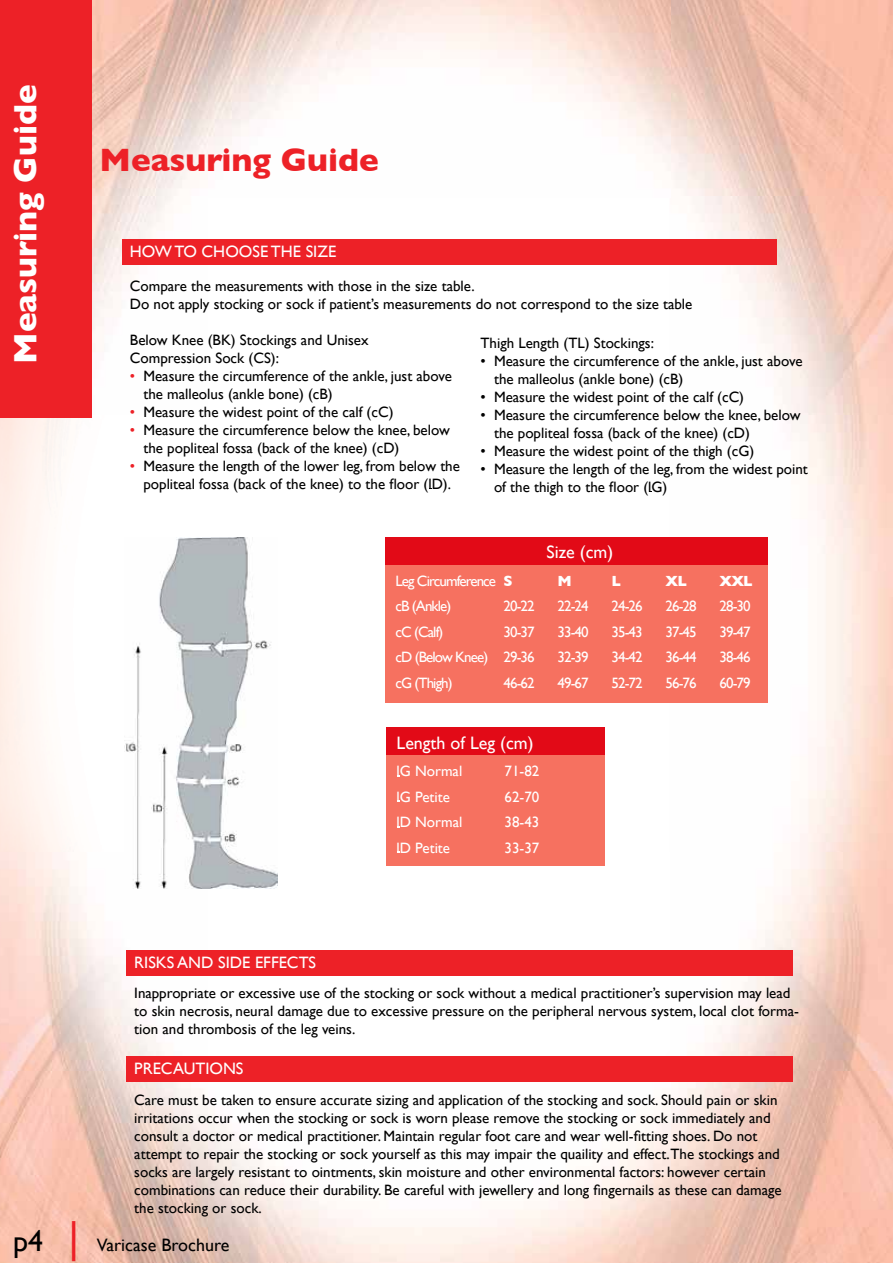
<style>
.page{position:relative;width:893px;height:1263px;background:#fff}
.page>*{position:absolute;margin:0;border:0;box-sizing:border-box;transform-origin:0 0}
.t1{font:43.5px "Gill Sans";color:#ed2127}
.t2{font:700 33px "Gill Sans";color:#fff}
.t3{font:700 33px "Gill Sans";color:#ed2127}
.t4{font:30px "Gill Sans";color:#000}
.t5{font:18px "Gill Sans";color:#fff}
.t6{font:18px "Gill Sans";color:#000}
.t7{font:16.5px "Gill Sans";color:#fff}
.t8{font:15px/18px "Gill Sans";color:#000}
.t9{font:15px "Gill Sans";letter-spacing:-.06em;color:#fff}
.t10{font:15px "Gill Sans";color:#fff}
.t11{font:700 15px "Gill Sans";color:#fff}
.s1{color:#ed2127}
.s2{font-weight:700}
</style>
<div class="page">
<img style="left:670px;top:0;width:223px;height:1263px">
<img style="left:91px;top:0;width:579px;height:197px">
<img style="left:439px;top:975px;width:231px;height:288px">
<img style="left:208px;top:873px;width:231px;height:390px">
<img style="left:0;top:197px;width:208px;height:1066px">
<div style="left:0;top:0;width:91px;height:417px;background:#ed2127"></div>
<img style="left:124px;top:537px;width:153px;height:351px">
<div style="left:126px;top:950px;width:667px;height:25px;background:#ed2127"></div>
<div style="left:126px;top:1056px;width:667px;height:25px;background:#ed2127"></div>
<div style="left:122px;top:240px;width:655px;height:25px;background:#ed2127"></div>
<div style="left:385px;top:564px;width:382px;height:139px;background:#f67160"></div>
<div style="left:385px;top:537px;width:382px;height:28px;background:#e20a17"></div>
<div style="left:386px;top:754px;width:219px;height:112px;background:#f67160"></div>
<div style="left:386px;top:727px;width:219px;height:28px;background:#e20a17"></div>
<h2 class="t2" style="left:6px;top:364px;width:281px;rotate:-90deg">Measuring Guide</h2>
<h2 class="t3" style="left:99px;top:141px;width:281px">Measuring Guide</h2>
<p class="t7" style="left:130px;top:242px;width:208px">HOW TO CHOOSE THE SIZE</p>
<p class="t8" style="left:130px;top:277px;width:564px">Compare the measurements with those in the size table.<br>Do not apply stocking or sock if patient’s measurements do not correspond to the size table</p>
<p class="t8" style="left:130px;top:331px;width:240px">Below Knee (BK) Stockings and Unisex<br>Compression Sock (CS):</p>
<p class="t8" style="left:143px;top:367px;width:310px;text-indent:-14px"><span class="s1">•</span> Measure the circumference of the ankle, just above the malleolus (ankle bone) (cB)</p>
<p class="t8" style="left:130px;top:403px;width:265px"><span class="s1">•</span> Measure the widest point of the calf (cC)</p>
<p class="t8" style="left:143px;top:421px;width:308px;text-indent:-14px"><span class="s1">•</span> Measure the circumference below the knee, below the popliteal fossa (back of the knee) (cD)</p>
<p class="t8" style="left:130px;top:457px;width:332px;text-align:center"><span class="s1">•</span> Measure the length of the lower leg, from below the popliteal fossa (back of the knee) to the floor (lD).</p>
<p class="t8" style="left:480px;top:334px;width:175px">Thigh Length (TL) Stockings:</p>
<p class="t8" style="left:494px;top:352px;width:310px;text-indent:-14px">• Measure the circumference of the ankle, just above the malleolus (ankle bone) (cB)</p>
<p class="t8" style="left:480px;top:388px;width:265px">• Measure the widest point of the calf (cC)</p>
<p class="t8" style="left:494px;top:406px;width:308px;text-indent:-14px">• Measure the circumference below the knee, below the popliteal fossa (back of the knee) (cD)</p>
<p class="t8" style="left:480px;top:442px;width:275px">• Measure the widest point of the thigh (cG)</p>
<p class="t8" style="left:494px;top:460px;width:315px;text-indent:-14px">• Measure the length of the leg, from the widest point of the thigh to the floor (lG)</p>
<p class="t5" style="left:547px;top:541px;width:68px">Size (cm)</p>
<p class="t9" style="left:395px;top:572px;width:119px">Leg Circumference <span class="s2">S</span></p>
<p class="t11" style="left:557px;top:572px;width:16px">M</p>
<p class="t11" style="left:611px;top:572px;width:11px">L</p>
<p class="t11" style="left:665px;top:572px;width:23px">XL</p>
<p class="t11" style="left:719px;top:572px;width:35px">XXL</p>
<p class="t9" style="left:395px;top:597px;width:57px">cB (Ankle)</p>
<p class="t9" style="left:503px;top:597px;width:33px">20-22</p>
<p class="t9" style="left:557px;top:597px;width:33px">22-24</p>
<p class="t9" style="left:611px;top:597px;width:33px">24-26</p>
<p class="t9" style="left:665px;top:597px;width:33px">26-28</p>
<p class="t9" style="left:719px;top:597px;width:33px">28-30</p>
<p class="t9" style="left:395px;top:623px;width:49px">cC (Calf)</p>
<p class="t9" style="left:503px;top:623px;width:33px">30-37</p>
<p class="t9" style="left:557px;top:623px;width:33px">33-40</p>
<p class="t9" style="left:611px;top:623px;width:33px">35-43</p>
<p class="t9" style="left:665px;top:623px;width:33px">37-45</p>
<p class="t9" style="left:719px;top:623px;width:33px">39-47</p>
<p class="t9" style="left:395px;top:648px;width:141px">cD (Below Knee) 29-36</p>
<p class="t9" style="left:557px;top:648px;width:33px">32-39</p>
<p class="t9" style="left:611px;top:648px;width:33px">34-42</p>
<p class="t9" style="left:665px;top:648px;width:33px">36-44</p>
<p class="t9" style="left:719px;top:648px;width:33px">38-46</p>
<p class="t9" style="left:395px;top:674px;width:59px">cG (Thigh)</p>
<p class="t9" style="left:503px;top:674px;width:33px">46-62</p>
<p class="t9" style="left:557px;top:674px;width:33px">49-67</p>
<p class="t9" style="left:611px;top:674px;width:33px">52-72</p>
<p class="t9" style="left:665px;top:674px;width:33px">56-76</p>
<p class="t9" style="left:719px;top:674px;width:33px">60-79</p>
<p class="t5" style="left:396px;top:732px;width:139px">Length of Leg (cm)</p>
<p class="t10" style="left:396px;top:762px;width:67px">lG Normal</p>
<p class="t9" style="left:504px;top:762px;width:36px">71-82</p>
<p class="t10" style="left:396px;top:788px;width:55px">lG Petite</p>
<p class="t9" style="left:504px;top:788px;width:36px">62-70</p>
<p class="t10" style="left:396px;top:813px;width:67px">lD Normal</p>
<p class="t9" style="left:504px;top:813px;width:36px">38-43</p>
<p class="t10" style="left:396px;top:839px;width:55px">lD Petite</p>
<p class="t9" style="left:504px;top:839px;width:36px">33-37</p>
<h3 class="t4" style="left:13px;top:1223px;width:31px">p4</h3>
<h1 class="t1" style="left:68px;top:1210px;width:13px">|</h1>
<p class="t7" style="left:134px;top:952px;width:183px">RISKS AND SIDE EFFECTS</p>
<p class="t8" style="left:134px;top:984px;width:666px">Inappropriate or excessive use of the stocking or sock without a medical practitioner’s supervision may lead to skin necrosis, neural damage due to excessive pressure on the peripheral nervous system, local clot forma&shy;tion and thrombosis of the leg veins.</p>
<p class="t7" style="left:134px;top:1058px;width:111px">PRECAUTIONS</p>
<p class="t8" style="left:134px;top:1090px;width:649px">Care must be taken to ensure accurate sizing and application of the stocking and sock. Should pain or skin irritations occur when the stocking or sock is worn please remove the stocking or sock immediately and consult a doctor or medical practitioner. Maintain regular foot care and wear well-fitting shoes. Do not attempt to repair the stocking or sock yourself as this may impair the quaility and effect.The stockings and socks are largely resistant to ointments, skin moisture and other environmental factors: however certain combinations can reduce their durability. Be careful with jewellery and long fingernails as these can damage the stocking or sock.</p>
<p class="t6" style="left:97px;top:1234px;width:134px">Varicase Brochure</p>
</div>
